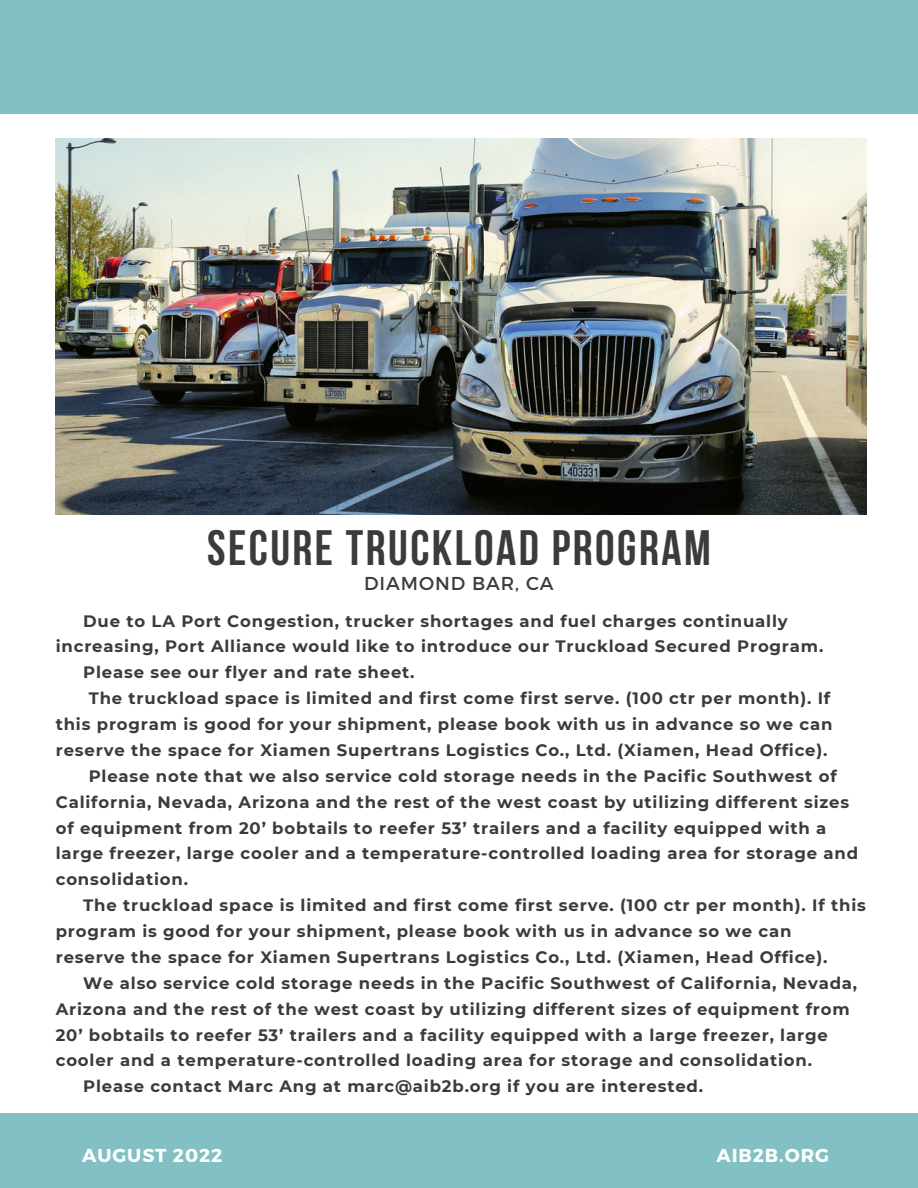
<style>
.page{position:relative;width:918px;height:1188px;background:#83c0c4}
.page>*{position:absolute;margin:0;border:0;box-sizing:border-box;transform-origin:0 0}
.t1{font:700 49.5px "Bebas Neue";letter-spacing:.05em;color:#3b3b3b}
.t2{font:18.75px "Montserrat";letter-spacing:.05em;color:#3b3b3b}
.t3{font:700 18.6px "Montserrat";letter-spacing:.05em;color:#fff}
.t4{font:700 16.5px "Montserrat";letter-spacing:.05em;color:#3b3b3b}
</style>
<div class="page">
<div style="left:0;top:114px;width:918px;height:999px;background:#fff"></div>
<img style="left:56px;top:139px;width:811px;height:375px">
<h1 class="t1" style="left:207px;top:528px;width:505px">SECURE TRUCKLOAD PROGRAM</h1>
<p class="t2" style="left:364px;top:571px;width:191px">DIAMOND BAR, CA</p>
<p class="t4" style="left:83px;top:611px;width:706px">Due to LA Port Congestion, trucker shortages and fuel charges continually</p>
<p class="t4" style="left:56px;top:636px;width:769px">increasing, Port Alliance would like to introduce our Truckload Secured Program.</p>
<p class="t4" style="left:83px;top:662px;width:333px">Please see our flyer and rate sheet.</p>
<p class="t4" style="left:89px;top:688px;width:743px">The truckload space is limited and first come first serve. (100 ctr per month). If</p>
<p class="t4" style="left:56px;top:714px;width:778px">this program is good for your shipment, please book with us in advance so we can</p>
<p class="t4" style="left:56px;top:740px;width:773px">reserve the space for Xiamen Supertrans Logistics Co., Ltd. (Xiamen, Head Office).</p>
<p class="t4" style="left:89px;top:766px;width:750px">Please note that we also service cold storage needs in the Pacific Southwest of</p>
<p class="t4" style="left:56px;top:792px;width:795px">California, Nevada, Arizona and the rest of the west coast by utilizing different sizes</p>
<p class="t4" style="left:56px;top:818px;width:772px">of equipment from 20’ bobtails to reefer 53’ trailers and a facility equipped with a</p>
<p class="t4" style="left:56px;top:843px;width:804px">large freezer, large cooler and a temperature-controlled loading area for storage and</p>
<p class="t4" style="left:56px;top:869px;width:134px">consolidation.</p>
<p class="t4" style="left:83px;top:895px;width:784px">The truckload space is limited and first come first serve. (100 ctr per month). If this</p>
<p class="t4" style="left:56px;top:921px;width:737px">program is good for your shipment, please book with us in advance so we can</p>
<p class="t4" style="left:56px;top:947px;width:773px">reserve the space for Xiamen Supertrans Logistics Co., Ltd. (Xiamen, Head Office).</p>
<p class="t4" style="left:83px;top:973px;width:776px">We also service cold storage needs in the Pacific Southwest of California, Nevada,</p>
<p class="t4" style="left:56px;top:999px;width:796px">Arizona and the rest of the west coast by utilizing different sizes of equipment from</p>
<p class="t4" style="left:56px;top:1025px;width:774px">20’ bobtails to reefer 53’ trailers and a facility equipped with a large freezer, large</p>
<p class="t4" style="left:56px;top:1050px;width:758px">cooler and a temperature-controlled loading area for storage and consolidation.</p>
<p class="t4" style="left:83px;top:1076px;width:621px">Please contact Marc Ang at marc@aib2b.org if you are interested.</p>
<p class="t3" style="left:82px;top:1143px;width:142px">AUGUST 2022</p>
<p class="t3" style="left:716px;top:1143px;width:114px">AIB2B.ORG</p>
</div>
